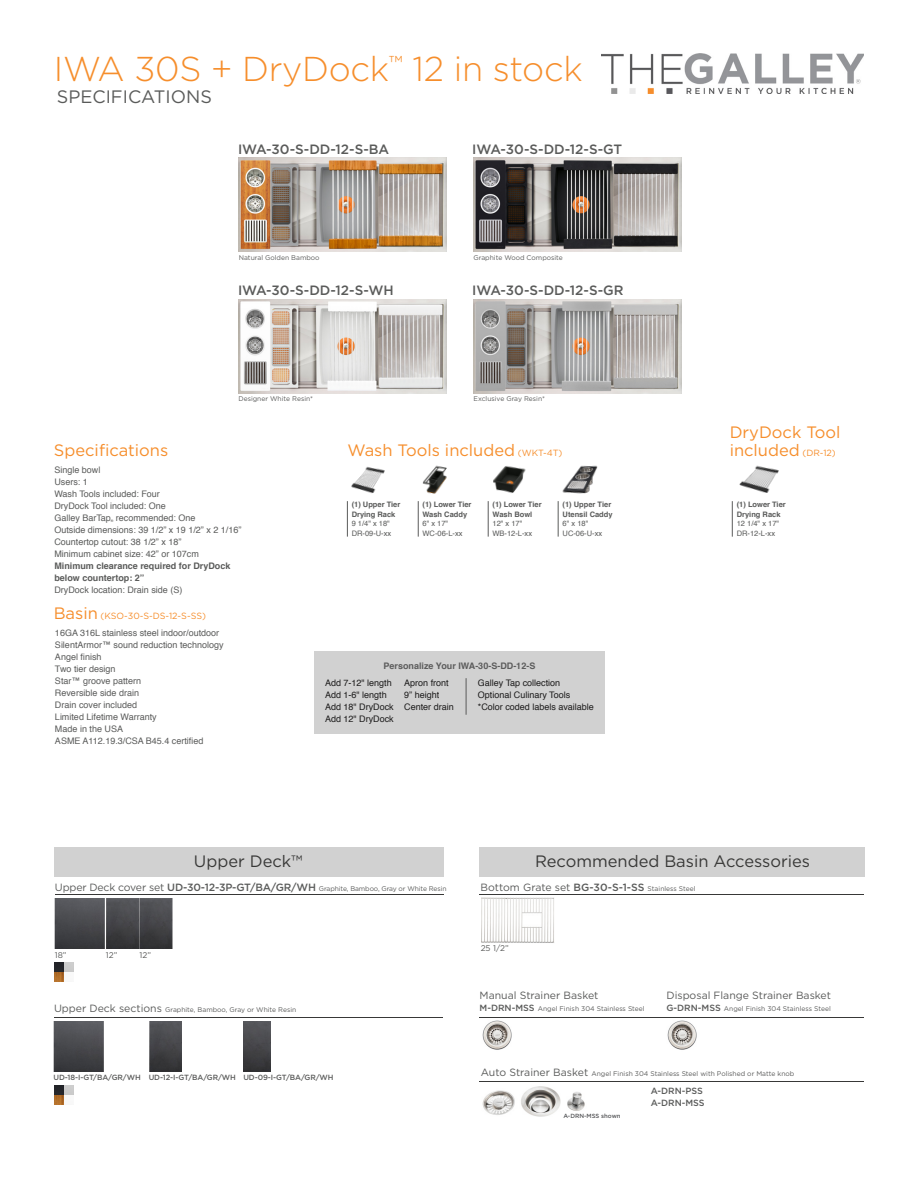
<style>
.page{position:relative;width:918px;height:1188px;background:#fff}
.page>*{position:absolute;margin:0;border:0;box-sizing:border-box;transform-origin:0 0}
.t1{font:300 34.5px "Gotham";letter-spacing:-.01em;color:#f68e2c}
.t2{font:18px "Gotham";color:#5a5b5a}
.t3{font:16.5px/18px "Gotham";color:#f68e2c}
.t4{font:16.5px "Gotham";color:#383837}
.t5{font:500 13.5px "Gotham";color:#5a5b5a}
.t6{font:10.5px "Gotham";color:#5a5b5a}
.t7{font:9px/12px "Helvetica";color:#5a5b5a}
.t8{font:9px/12px "Helvetica";color:#1c1b1b}
.t9{font:700 9px/12px "Helvetica";color:#5a5b5a}
.t10{font:700 9px "Helvetica";color:#5c5c5c}
.t11{font:9px "Gotham";letter-spacing:-.005em;color:#f68e2c}
.t12{font:500 9px "Gotham";color:#5a5b5a}
.t13{font:8.25px "Gotham";color:#5a5b5a}
.t14{font:700 7.5px/9.8px "Helvetica";color:#5a5b5a}
.t15{font:7.5px "Helvetica";color:#5a5b5a}
.t16{font:500 7.5px "Gotham";letter-spacing:-.01em;color:#5a5b5a}
.t17{font:6.75px "Gotham";color:#5a5b5a}
.t18{font:500 6px "Gotham";color:#57585a}
.t19{font:3.45px "Helvetica";color:#383837}
.s1{font-size:9px}
.s2{font-size:16.5px}
.s3{font-size:10.5px}
.s4{font-weight:500;font-size:10.5px}
.s5{font-weight:500}
.s6{font-size:6.75px}
.s7{font-weight:500;font-size:9px}
</style>
<div class="page">
<img style="left:602px;top:54px;width:262px;height:40px">
<hr style="left:732px;top:501px;width:1px;height:36px;background:#5a5b5a">
<img style="left:739px;top:465px;width:40px;height:28px">
<hr style="left:418px;top:501px;width:1px;height:36px;background:#5a5b5a">
<hr style="left:488px;top:501px;width:1px;height:36px;background:#5a5b5a">
<hr style="left:558px;top:501px;width:1px;height:36px;background:#5a5b5a">
<img style="left:562px;top:465px;width:36px;height:29px">
<img style="left:423px;top:465px;width:24px;height:29px">
<img style="left:493px;top:466px;width:33px;height:27px">
<div style="left:314px;top:651px;width:291px;height:82px;background:#d1d1d1"></div>
<hr style="left:466px;top:678px;width:1px;height:37px;background:#5a5b5a">
<hr style="left:347px;top:501px;width:1px;height:36px;background:#5a5b5a">
<img style="left:351px;top:466px;width:34px;height:28px">
<img style="left:473px;top:158px;width:208px;height:94px">
<img style="left:473px;top:299px;width:208px;height:94px">
<img style="left:239px;top:158px;width:208px;height:94px">
<img style="left:239px;top:299px;width:208px;height:94px">
<div style="left:54px;top:847px;width:390px;height:30px;background:#d1d1d1"></div>
<img style="left:55px;top:898px;width:117px;height:51px">
<hr style="left:55px;top:894px;width:389px;height:1px;background:#383837">
<img style="left:481px;top:897px;width:73px;height:46px">
<div style="left:479px;top:847px;width:386px;height:30px;background:#d1d1d1"></div>
<hr style="left:480px;top:894px;width:384px;height:1px;background:#383837">
<img style="left:244px;top:1021px;width:27px;height:50px">
<img style="left:54px;top:1021px;width:50px;height:50px">
<img style="left:149px;top:1021px;width:33px;height:50px">
<hr style="left:54px;top:1017px;width:389px;height:1px;background:#383837">
<img style="left:482px;top:1020px;width:30px;height:30px">
<img style="left:482px;top:1086px;width:103px;height:31px">
<img style="left:667px;top:1020px;width:30px;height:30px">
<hr style="left:480px;top:1082px;width:384px;height:1px;background:#383837">
<hr style="left:480px;top:1017px;width:384px;height:1px;background:#383837">
<svg style="left:54px;top:963px;width:19px;height:19px"></svg>
<svg style="left:54px;top:1086px;width:19px;height:19px"></svg>
<p class="t1" style="left:54px;top:47px;width:530px">IWA 30S + DryDock<sup>™</sup> 12 in stock</p>
<p class="t2" style="left:57px;top:85px;width:156px">SPECIFICATIONS</p>
<p class="t5" style="left:238px;top:140px;width:153px">IWA-30-S-DD-12-S-BA</p>
<p class="t5" style="left:472px;top:140px;width:152px">IWA-30-S-DD-12-S-GT</p>
<p class="t3" style="left:54px;top:441px;width:116px">Specifications</p>
<p class="t17" style="left:239px;top:254px;width:82px">Natural Golden Bamboo</p>
<p class="t17" style="left:474px;top:253px;width:91px">Graphite Wood Composite</p>
<p class="t5" style="left:238px;top:281px;width:157px">IWA-30-S-DD-12-S-WH</p>
<p class="t5" style="left:472px;top:282px;width:153px">IWA-30-S-DD-12-S-GR</p>
<p class="t17" style="left:238px;top:395px;width:76px">Designer White Resin*</p>
<p class="t17" style="left:474px;top:395px;width:73px">Exclusive Gray Resin*</p>
<p class="t3" style="left:348px;top:440px;width:216px">Wash Tools included <span class="s1">(WKT-4T)</span></p>
<p class="t7" style="left:54px;top:465px;width:48px">Single bowl</p>
<p class="t7" style="left:54px;top:477px;width:35px">Users: 1</p>
<p class="t7" style="left:54px;top:489px;width:107px">Wash Tools included: Four</p>
<p class="t7" style="left:54px;top:501px;width:113px">DryDock Tool included: One</p>
<p class="t7" style="left:54px;top:513px;width:58px">Galley BarTap</p>
<p class="t19" style="left:111px;top:518px;width:4px">®</p>
<p class="t7" style="left:116px;top:513px;width:81px">recommended: One</p>
<p class="t7" style="left:54px;top:525px;width:189px">Outside dimensions: 39 1/2” x 19 1/2” x 2 1/16”</p>
<p class="t7" style="left:54px;top:537px;width:129px">Countertop cutout: 38 1/2” x 18”</p>
<p class="t7" style="left:54px;top:549px;width:146px">Minimum cabinet size: 42” or 107cm</p>
<p class="t9" style="left:54px;top:560px;width:178px">Minimum clearance required for DryDock below countertop: 2”</p>
<p class="t7" style="left:54px;top:585px;width:130px">DryDock location: Drain side (S)</p>
<p class="t11" style="left:54px;top:610px;width:154px"><span class="s2">Basin</span> (KSO-30-S-DS-12-S-SS)</p>
<p class="t7" style="left:55px;top:627px;width:166px">16GA 316L stainless steel indoor/outdoor</p>
<p class="t7" style="left:55px;top:639px;width:170px">SilentArmor™ sound reduction technology</p>
<p class="t7" style="left:55px;top:651px;width:48px">Angel finish</p>
<p class="t7" style="left:55px;top:663px;width:62px">Two tier design</p>
<p class="t7" style="left:55px;top:675px;width:88px">Star™ groove pattern</p>
<p class="t7" style="left:55px;top:687px;width:86px">Reversible side drain</p>
<p class="t7" style="left:55px;top:699px;width:103px">Drain cover included<br>Limited Lifetime Warranty</p>
<p class="t7" style="left:55px;top:723px;width:70px">Made in the USA</p>
<p class="t7" style="left:55px;top:735px;width:150px">ASME A112.19.3/CSA B45.4 certified</p>
<p class="t14" style="left:352px;top:499px;width:50px">(1) Upper Tier<br>Drying Rack</p>
<p class="t15" style="left:352px;top:518px;width:40px">9 1/4" x 18"</p>
<p class="t15" style="left:352px;top:528px;width:41px">DR-09-U-xx</p>
<p class="t14" style="left:423px;top:499px;width:51px">(1) Lower Tier</p>
<p class="t14" style="left:423px;top:509px;width:46px">Wash Caddy</p>
<p class="t15" style="left:423px;top:518px;width:27px">6" x 17"</p>
<p class="t15" style="left:423px;top:528px;width:41px">WC-06-L-xx</p>
<p class="t14" style="left:493px;top:499px;width:51px">(1) Lower Tier<br>Wash Bowl</p>
<p class="t15" style="left:493px;top:518px;width:31px">12" x 17"</p>
<p class="t15" style="left:493px;top:528px;width:41px">WB-12-L-xx</p>
<p class="t14" style="left:563px;top:499px;width:52px">(1) Upper Tier<br>Utensil Caddy</p>
<p class="t15" style="left:563px;top:518px;width:27px">6" x 18"</p>
<p class="t15" style="left:563px;top:528px;width:41px">UC-06-U-xx</p>
<p class="t10" style="left:384px;top:658px;width:153px">Personalize Your IWA-30-S-DD-12-S</p>
<p class="t8" style="left:325px;top:677px;width:68px">Add 7-12" length</p>
<p class="t8" style="left:325px;top:689px;width:63px">Add 1-6" length</p>
<p class="t8" style="left:325px;top:701px;width:70px">Add 18" DryDock</p>
<p class="t8" style="left:325px;top:713px;width:70px">Add 12" DryDock</p>
<p class="t8" style="left:404px;top:677px;width:46px">Apron front<br>9” height</p>
<p class="t8" style="left:404px;top:701px;width:51px">Center drain</p>
<p class="t8" style="left:478px;top:677px;width:84px">Galley Tap collection</p>
<p class="t8" style="left:478px;top:689px;width:94px">Optional Culinary Tools</p>
<p class="t8" style="left:478px;top:701px;width:118px">*Color coded labels available</p>
<p class="t3" style="left:730px;top:423px;width:112px">DryDock Tool included <span class="s1">(DR-12)</span></p>
<p class="t14" style="left:737px;top:500px;width:51px">(1) Lower Tier<br>Drying Rack</p>
<p class="t15" style="left:737px;top:518px;width:44px">12 1/4" x 17"</p>
<p class="t15" style="left:737px;top:528px;width:40px">DR-12-L-xx</p>
<p class="t4" style="left:194px;top:850px;width:110px">Upper Deck™</p>
<p class="t17" style="left:55px;top:884px;width:393px"><span class="s3">Upper Deck cover set</span> <span class="s4">UD-30-12-3P-GT/BA/GR/WH</span> Graphite, Bamboo, Gray or White Resin</p>
<p class="t13" style="left:55px;top:949px;width:13px">18”</p>
<p class="t13" style="left:106px;top:950px;width:13px">12”</p>
<p class="t13" style="left:140px;top:950px;width:13px">12”</p>
<p class="t17" style="left:54px;top:1006px;width:244px"><span class="s3">Upper Deck sections</span> Graphite, Bamboo, Gray or White Resin</p>
<p class="t16" style="left:53px;top:1072px;width:89px">UD-18-I-GT/BA/GR/WH</p>
<p class="t16" style="left:149px;top:1072px;width:89px">UD-12-I-GT/BA/GR/WH</p>
<p class="t16" style="left:243px;top:1072px;width:92px">UD-09-I-GT/BA/GR/WH</p>
<p class="t4" style="left:535px;top:850px;width:277px">Recommended Basin Accessories</p>
<p class="t6" style="left:481px;top:881px;width:217px">Bottom Grate set <span class="s5">BG-30-S-1-SS</span> <span class="s6">Stainless Steel</span></p>
<p class="t13" style="left:481px;top:943px;width:30px">25 1/2”</p>
<p class="t6" style="left:480px;top:989px;width:121px">Manual Strainer Basket</p>
<p class="t17" style="left:480px;top:1005px;width:167px"><span class="s7">M-DRN-MSS</span> Angel Finish 304 Stainless Steel</p>
<p class="t6" style="left:666px;top:989px;width:166px">Disposal Flange Strainer Basket</p>
<p class="t17" style="left:666px;top:1005px;width:166px"><span class="s7">G-DRN-MSS</span> Angel Finish 304 Stainless Steel</p>
<p class="t17" style="left:481px;top:1069px;width:315px"><span class="s3">Auto Strainer Basket</span> Angel Finish 304 Stainless Steel with Polished or Matte knob</p>
<p class="t18" style="left:563px;top:1112px;width:59px">A-DRN-MSS shown</p>
<p class="t12" style="left:651px;top:1085px;width:54px">A-DRN-PSS</p>
<p class="t12" style="left:651px;top:1097px;width:55px">A-DRN-MSS</p>
</div>
